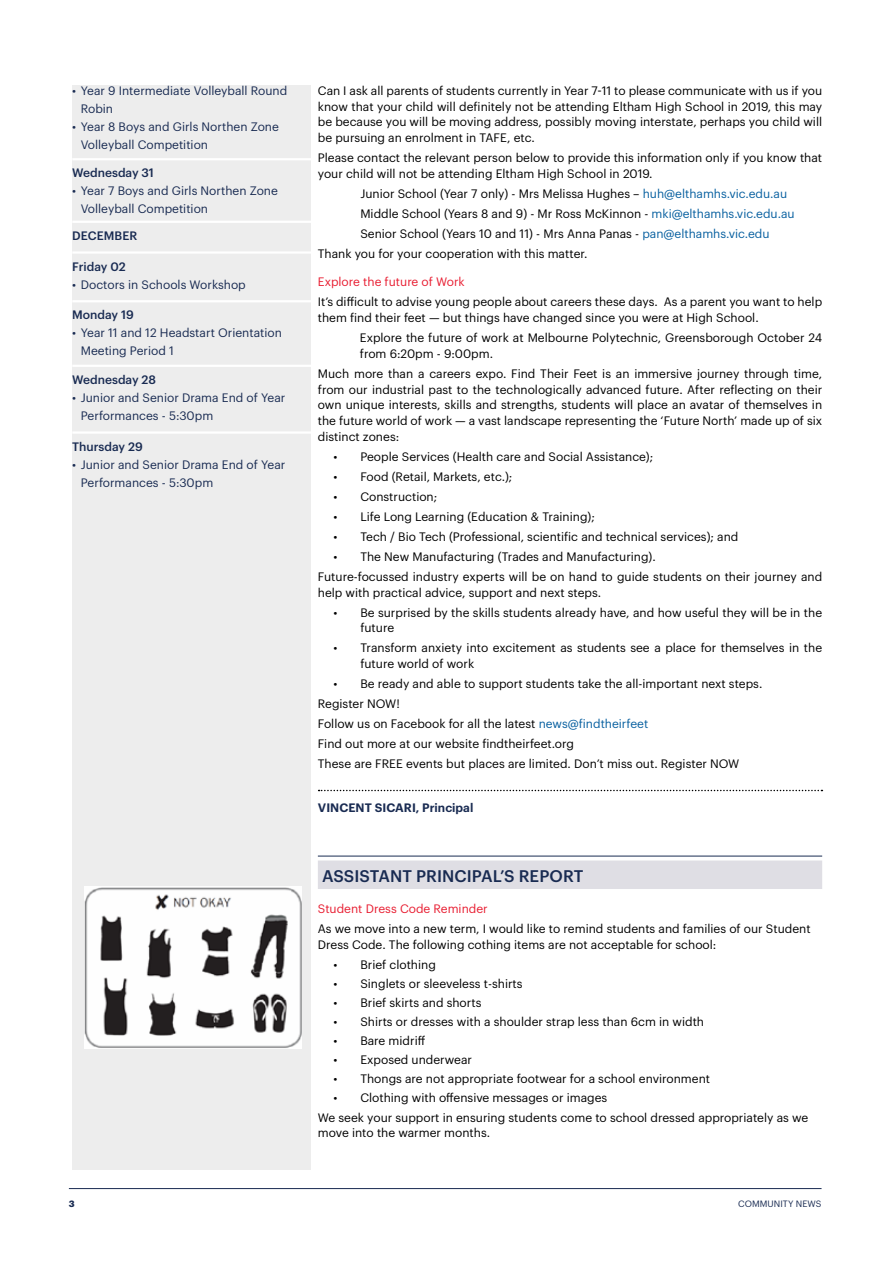
<style>
.page{position:relative;width:893px;height:1263px;background:#fff}
.page>*{position:absolute;margin:0;border:0;box-sizing:border-box;transform-origin:0 0}
.t1{font:500 16.5px "Graphik";letter-spacing:.005em;color:#192b52}
.t2{font:12px/15.8px "Graphik";color:#000}
.t3{font:12px/18px "Graphik";color:#192b52}
.t4{font:500 12px "Graphik";color:#192b52}
.t5{font:12px "Graphik";color:#e81d31}
.t6{font:600 12px "Graphik";letter-spacing:.005em;color:#192b52}
.t7{font:9px "Graphik";letter-spacing:.005em;color:#192b52}
.t8{font:700 9px "Graphik";color:#192b52}
.s1{color:#0860a0}
</style>
<div class="page">
<hr style="left:69px;top:1188px;width:752px;height:1px;background:#192b52">
<div style="left:72px;top:85px;width:239px;height:1084px;background:#ededed"></div>
<hr style="left:72px;top:158px;width:239px;height:2px;background:#fff">
<hr style="left:72px;top:221px;width:239px;height:2px;background:#fff">
<hr style="left:72px;top:251px;width:239px;height:3px;background:#fff">
<hr style="left:72px;top:300px;width:239px;height:2px;background:#fff">
<hr style="left:72px;top:365px;width:239px;height:2px;background:#fff">
<hr style="left:72px;top:431px;width:239px;height:3px;background:#fff">
<svg style="left:319px;top:790px;width:503px;height:1px"></svg>
<hr style="left:318px;top:856px;width:504px;height:1px;background:#192b52">
<div style="left:318px;top:860px;width:504px;height:29px;background:#dfdee4"></div>
<img style="left:85px;top:887px;width:217px;height:161px">
<p class="t3" style="left:81px;top:80px;width:208px;text-indent:-9px">• Year 9 Intermediate Volleyball Round<br>Robin</p>
<p class="t3" style="left:81px;top:116px;width:200px;text-indent:-9px">• Year 8 Boys and Girls Northen Zone<br>Volleyball Competition</p>
<p class="t4" style="left:72px;top:164px;width:83px">Wednesday 31</p>
<p class="t3" style="left:81px;top:181px;width:199px;text-indent:-9px">• Year 7 Boys and Girls Northen Zone<br>Volleyball Competition</p>
<p class="t4" style="left:72px;top:226px;width:66px">DECEMBER</p>
<p class="t4" style="left:72px;top:257px;width:55px">Friday 02</p>
<p class="t3" style="left:72px;top:274px;width:175px">• Doctors in Schools Workshop</p>
<p class="t4" style="left:72px;top:306px;width:63px">Monday 19</p>
<p class="t3" style="left:81px;top:323px;width:203px;text-indent:-9px">• Year 11 and 12 Headstart Orientation<br>Meeting Period 1</p>
<p class="t4" style="left:72px;top:370px;width:85px">Wednesday 28</p>
<p class="t3" style="left:81px;top:388px;width:206px;text-indent:-9px">• Junior and Senior Drama End of Year<br>Performances - 5:30pm</p>
<p class="t4" style="left:72px;top:437px;width:72px">Thursday 29</p>
<p class="t3" style="left:81px;top:454px;width:206px;text-indent:-9px">• Junior and Senior Drama End of Year<br>Performances - 5:30pm</p>
<p class="t2" style="left:318px;top:82px;width:506px;text-align:justify">Can I ask all parents of students currently in Year 7-11 to please communicate with us if you know that your child will definitely not be attending Eltham High School in 2019, this may be because you will be moving address, possibly moving interstate, perhaps you child will be pursuing an enrolment in TAFE, etc.</p>
<p class="t2" style="left:318px;top:149px;width:506px">Please contact the relevant person below to provide this information only if you know that your child will not be attending Eltham High School in 2019.</p>
<p class="t2" style="left:360px;top:185px;width:428px">Junior School (Year 7 only) - Mrs Melissa Hughes – <span class="s1">huh@elthamhs.vic.edu.au</span></p>
<p class="t2" style="left:360px;top:205px;width:436px">Middle School (Years 8 and 9) - Mr Ross McKinnon - <span class="s1">mki@elthamhs.vic.edu.au</span></p>
<p class="t2" style="left:360px;top:225px;width:411px">Senior School (Years 10 and 11) - Mrs Anna Panas - <span class="s1">pan@elthamhs.vic.edu</span></p>
<p class="t2" style="left:318px;top:245px;width:271px">Thank you for your cooperation with this matter.</p>
<p class="t5" style="left:318px;top:273px;width:148px">Explore the future of Work</p>
<p class="t2" style="left:318px;top:293px;width:506px">It’s difficult to advise young people about careers these days. As a parent you want to help them find their feet — but things have changed since you were at High School.</p>
<p class="t2" style="left:360px;top:329px;width:464px">Explore the future of work at Melbourne Polytechnic, Greensborough October 24 from 6:20pm - 9:00pm.</p>
<p class="t2" style="left:318px;top:365px;width:506px;text-align:justify">Much more than a careers expo. Find Their Feet is an immersive journey through time, from our industrial past to the technologically advanced future. After reflecting on their own unique interests, skills and strengths, students will place an avatar of themselves in the future world of work — a vast landscape representing the ‘Future North’ made up of six distinct zones:</p>
<p class="t2" style="left:333px;top:448px;width:321px">• People Services (Health care and Social Assistance);</p>
<p class="t2" style="left:333px;top:468px;width:181px">• Food (Retail, Markets, etc.);</p>
<p class="t2" style="left:333px;top:488px;width:105px">• Construction;</p>
<p class="t2" style="left:333px;top:508px;width:263px">• Life Long Learning (Education &amp; Training);</p>
<p class="t2" style="left:333px;top:528px;width:407px">• Tech / Bio Tech (Professional, scientific and technical services); and</p>
<p class="t2" style="left:318px;top:546px;width:506px;line-height:20px;text-indent:16px">• The New Manufacturing (Trades and Manufacturing).<br>Future-focussed industry experts will be on hand to guide students on their journey and</p>
<p class="t2" style="left:318px;top:583px;width:285px">help with practical advice, support and next steps.</p>
<p class="t2" style="left:360px;top:603px;width:463px;text-indent:-27px">• Be surprised by the skills students already have, and how useful they will be in the future</p>
<p class="t2" style="left:360px;top:639px;width:463px;text-indent:-27px">• Transform anxiety into excitement as students see a place for themselves in the future world of work</p>
<p class="t2" style="left:318px;top:673px;width:446px;line-height:20px;text-indent:16px">• Be ready and able to support students take the all-important next steps.<br>Register NOW!<br>Follow us on Facebook for all the latest <span class="s1">news@findtheirfeet<br></span>Find out more at our website findtheirfeet.org<br>These are FREE events but places are limited. Don’t miss out. Register NOW</p>
<p class="t6" style="left:318px;top:799px;width:157px">VINCENT SICARI, Principal</p>
<h1 class="t1" style="left:322px;top:863px;width:263px">ASSISTANT PRINCIPAL’S REPORT</h1>
<p class="t5" style="left:318px;top:900px;width:171px">Student Dress Code Reminder</p>
<p class="t2" style="left:318px;top:920px;width:494px">As we move into a new term, I would like to remind students and families of our Student<br>Dress Code. The following cothing items are not acceptable for school:</p>
<p class="t2" style="left:333px;top:956px;width:104px">• Brief clothing</p>
<p class="t2" style="left:333px;top:975px;width:191px">• Singlets or sleeveless t-shirts</p>
<p class="t2" style="left:333px;top:994px;width:150px">• Brief skirts and shorts</p>
<p class="t2" style="left:333px;top:1012px;width:372px">• Shirts or dresses with a shoulder strap less than 6cm in width</p>
<p class="t2" style="left:333px;top:1031px;width:93px">• Bare midriff</p>
<p class="t2" style="left:333px;top:1050px;width:140px">• Exposed underwear</p>
<p class="t2" style="left:333px;top:1069px;width:378px">• Thongs are not appropriate footwear for a school environment</p>
<p class="t2" style="left:318px;top:1086px;width:492px;line-height:20px;text-indent:16px">• Clothing with offensive messages or images<br>We seek your support in ensuring students come to school dressed appropriately as we</p>
<p class="t2" style="left:318px;top:1124px;width:174px">move into the warmer months.</p>
<p class="t8" style="left:69px;top:1196px;width:7px">3</p>
<p class="t7" style="left:738px;top:1196px;width:85px">COMMUNITY NEWS</p>
</div>
